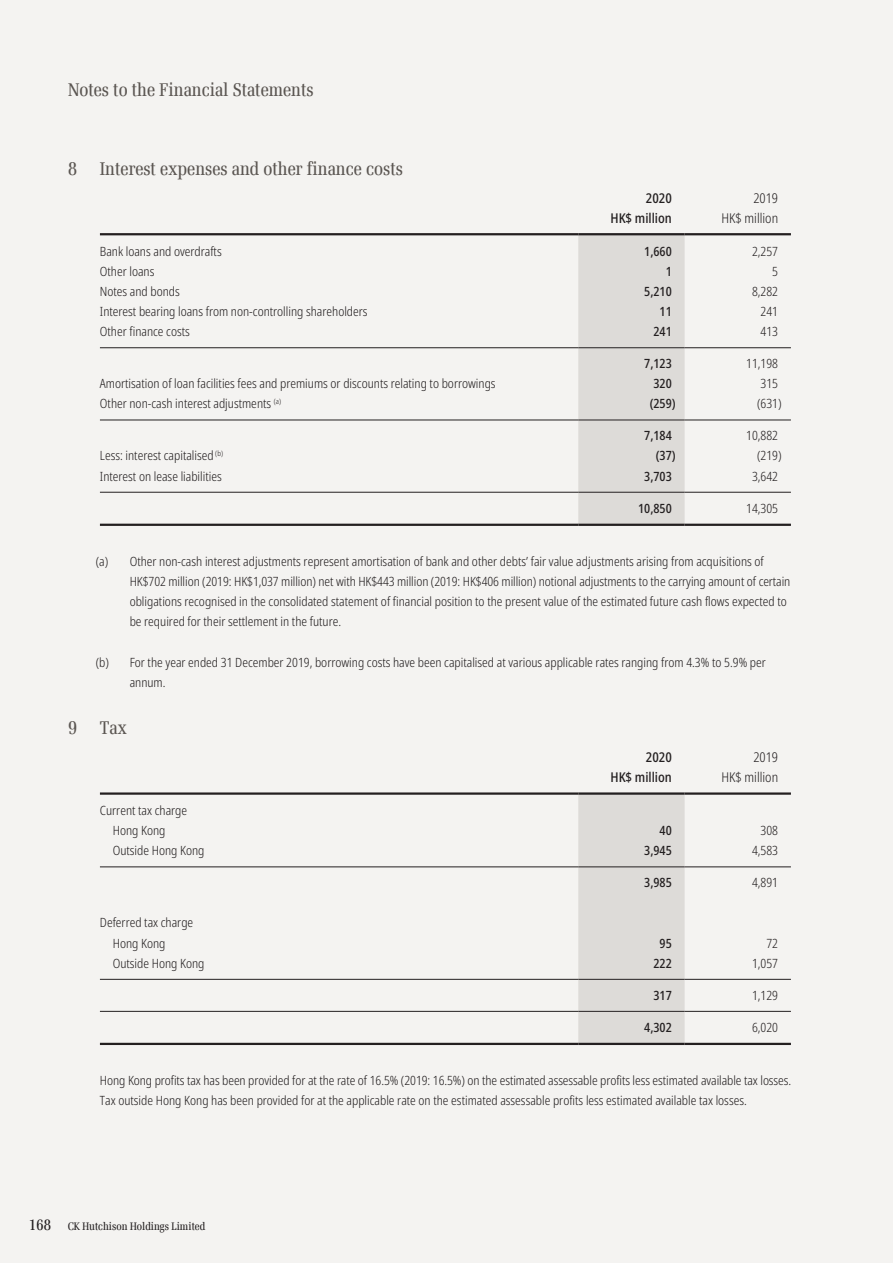
<style>
.page{position:relative;width:893px;height:1263px;background:#f4f3f1}
.page>*{position:absolute;margin:0;border:0;box-sizing:border-box;transform-origin:0 0}
.t1{font:20.25px "Verona";color:#5a5551}
.t2{font:500 condensed 13.5px "Noto Sans";color:#231f20}
.t3{font:300 condensed 13.5px "Noto Sans";color:#231f20}
.t4{font:300 condensed 12.75px/20.2px "Noto Sans";color:#231f20}
.t5{font:500 condensed 12.75px "Noto Sans";color:#231f20}
.t6{font:12px "Verona";color:#231f20}
.s1{font-size:16.5px}
</style>
<div class="page">
<div style="left:578px;top:235px;width:107px;height:289px;background:#dddbd8"></div>
<hr style="left:100px;top:233px;width:478px;height:2px;background:#231f20">
<hr style="left:578px;top:233px;width:107px;height:2px;background:#231f20">
<hr style="left:685px;top:233px;width:106px;height:2px;background:#231f20">
<hr style="left:100px;top:347px;width:478px;height:1px;background:#231f20">
<hr style="left:578px;top:347px;width:107px;height:1px;background:#231f20">
<hr style="left:685px;top:347px;width:106px;height:1px;background:#231f20">
<hr style="left:100px;top:420px;width:478px;height:1px;background:#231f20">
<hr style="left:578px;top:420px;width:107px;height:1px;background:#231f20">
<hr style="left:685px;top:420px;width:106px;height:1px;background:#231f20">
<hr style="left:100px;top:492px;width:478px;height:1px;background:#231f20">
<hr style="left:578px;top:492px;width:107px;height:1px;background:#231f20">
<hr style="left:685px;top:492px;width:106px;height:1px;background:#231f20">
<hr style="left:100px;top:524px;width:478px;height:2px;background:#231f20">
<hr style="left:578px;top:524px;width:107px;height:2px;background:#231f20">
<hr style="left:685px;top:524px;width:106px;height:2px;background:#231f20">
<div style="left:578px;top:795px;width:107px;height:248px;background:#dddbd8"></div>
<hr style="left:100px;top:792px;width:478px;height:3px;background:#231f20">
<hr style="left:578px;top:792px;width:107px;height:3px;background:#231f20">
<hr style="left:685px;top:792px;width:106px;height:3px;background:#231f20">
<hr style="left:100px;top:866px;width:478px;height:1px;background:#231f20">
<hr style="left:578px;top:866px;width:107px;height:1px;background:#231f20">
<hr style="left:685px;top:866px;width:106px;height:1px;background:#231f20">
<hr style="left:100px;top:979px;width:478px;height:1px;background:#231f20">
<hr style="left:578px;top:979px;width:107px;height:1px;background:#231f20">
<hr style="left:685px;top:979px;width:106px;height:1px;background:#231f20">
<hr style="left:100px;top:1011px;width:478px;height:1px;background:#231f20">
<hr style="left:578px;top:1011px;width:107px;height:1px;background:#231f20">
<hr style="left:685px;top:1011px;width:106px;height:1px;background:#231f20">
<hr style="left:100px;top:1043px;width:478px;height:2px;background:#231f20">
<hr style="left:578px;top:1043px;width:107px;height:2px;background:#231f20">
<hr style="left:685px;top:1043px;width:106px;height:2px;background:#231f20">
<h1 class="t1" style="left:68px;top:81px;width:247px">Notes to the Financial Statements</h1>
<h1 class="t1" style="left:68px;top:160px;width:336px">8 Interest expenses and other finance costs</h1>
<p class="t2" style="left:646px;top:188px;width:27px">2020</p>
<p class="t3" style="left:753px;top:188px;width:26px">2019</p>
<p class="t2" style="left:610px;top:208px;width:63px">HK$ million</p>
<p class="t3" style="left:721px;top:208px;width:58px">HK$ million</p>
<p class="t4" style="left:100px;top:241px;width:123px">Bank loans and overdrafts</p>
<p class="t5" style="left:644px;top:242px;width:29px">1,660</p>
<p class="t4" style="left:752px;top:241px;width:28px">2,257</p>
<p class="t4" style="left:100px;top:261px;width:56px">Other loans</p>
<p class="t5" style="left:666px;top:262px;width:8px">1</p>
<p class="t4" style="left:772px;top:261px;width:7px">5</p>
<p class="t4" style="left:100px;top:281px;width:81px">Notes and bonds</p>
<p class="t5" style="left:644px;top:282px;width:29px">5,210</p>
<p class="t4" style="left:752px;top:281px;width:28px">8,282</p>
<p class="t4" style="left:100px;top:302px;width:269px">Interest bearing loans from non-controlling shareholders</p>
<p class="t5" style="left:660px;top:302px;width:14px">11</p>
<p class="t4" style="left:761px;top:302px;width:19px">241</p>
<p class="t4" style="left:100px;top:322px;width:91px">Other finance costs</p>
<p class="t5" style="left:653px;top:323px;width:20px">241</p>
<p class="t4" style="left:761px;top:322px;width:19px">413</p>
<p class="t5" style="left:644px;top:355px;width:29px">7,123</p>
<p class="t4" style="left:746px;top:354px;width:33px">11,198</p>
<p class="t4" style="left:100px;top:374px;width:397px">Amortisation of loan facilities fees and premiums or discounts relating to borrowings</p>
<p class="t5" style="left:653px;top:375px;width:20px">320</p>
<p class="t4" style="left:761px;top:374px;width:19px">315</p>
<p class="t4" style="left:100px;top:394px;width:183px">Other non-cash interest adjustments <sup>(a)</sup></p>
<p class="t5" style="left:650px;top:395px;width:28px">(259)</p>
<p class="t4" style="left:757px;top:394px;width:26px">(631)</p>
<p class="t5" style="left:644px;top:427px;width:29px">7,184</p>
<p class="t4" style="left:746px;top:426px;width:33px">10,882</p>
<p class="t4" style="left:100px;top:446px;width:125px">Less: interest capitalised <sup>(b)</sup></p>
<p class="t5" style="left:656px;top:447px;width:21px">(37)</p>
<p class="t4" style="left:757px;top:446px;width:26px">(219)</p>
<p class="t4" style="left:100px;top:466px;width:123px">Interest on lease liabilities</p>
<p class="t5" style="left:644px;top:467px;width:29px">3,703</p>
<p class="t4" style="left:752px;top:466px;width:28px">3,642</p>
<p class="t5" style="left:638px;top:499px;width:35px">10,850</p>
<p class="t4" style="left:746px;top:498px;width:33px">14,305</p>
<p class="t4" style="left:130px;top:551px;width:662px;text-indent:-34px">(a) Other non-cash interest adjustments represent amortisation of bank and other debts’ fair value adjustments arising from acquisitions of HK$702 million (2019: HK$1,037 million) net with HK$443 million (2019: HK$406 million) notional adjustments to the carrying amount of certain obligations recognised in the consolidated statement of financial position to the present value of the estimated future cash flows expected to be required for their settlement in the future.</p>
<p class="t4" style="left:130px;top:652px;width:638px;text-indent:-34px">(b) For the year ended 31 December 2019, borrowing costs have been capitalised at various applicable rates ranging from 4.3% to 5.9% per annum.</p>
<h1 class="t1" style="left:68px;top:719px;width:60px">9 Tax</h1>
<p class="t2" style="left:646px;top:747px;width:27px">2020</p>
<p class="t3" style="left:753px;top:747px;width:26px">2019</p>
<p class="t2" style="left:610px;top:768px;width:63px">HK$ million</p>
<p class="t3" style="left:721px;top:768px;width:58px">HK$ million</p>
<p class="t4" style="left:113px;top:801px;width:76px;text-indent:-13px">Current tax charge<br>Hong Kong</p>
<p class="t5" style="left:660px;top:821px;width:14px">40</p>
<p class="t4" style="left:761px;top:821px;width:19px">308</p>
<p class="t4" style="left:113px;top:841px;width:93px">Outside Hong Kong</p>
<p class="t5" style="left:644px;top:842px;width:29px">3,945</p>
<p class="t4" style="left:752px;top:841px;width:28px">4,583</p>
<p class="t5" style="left:644px;top:874px;width:29px">3,985</p>
<p class="t4" style="left:752px;top:873px;width:28px">4,891</p>
<p class="t4" style="left:113px;top:913px;width:82px;text-indent:-13px">Deferred tax charge<br>Hong Kong</p>
<p class="t5" style="left:660px;top:934px;width:14px">95</p>
<p class="t4" style="left:766px;top:933px;width:13px">72</p>
<p class="t4" style="left:113px;top:953px;width:93px">Outside Hong Kong</p>
<p class="t5" style="left:653px;top:954px;width:20px">222</p>
<p class="t4" style="left:752px;top:953px;width:28px">1,057</p>
<p class="t5" style="left:653px;top:986px;width:20px">317</p>
<p class="t4" style="left:752px;top:985px;width:28px">1,129</p>
<p class="t5" style="left:644px;top:1018px;width:29px">4,302</p>
<p class="t4" style="left:752px;top:1017px;width:28px">6,020</p>
<p class="t4" style="left:100px;top:1070px;width:693px">Hong Kong profits tax has been provided for at the rate of 16.5% (2019: 16.5%) on the estimated assessable profits less estimated available tax losses.<br>Tax outside Hong Kong has been provided for at the applicable rate on the estimated assessable profits less estimated available tax losses.</p>
<p class="t6" style="left:29px;top:1220px;width:178px"><span class="s1">168</span> CK Hutchison Holdings Limited</p>
</div>
